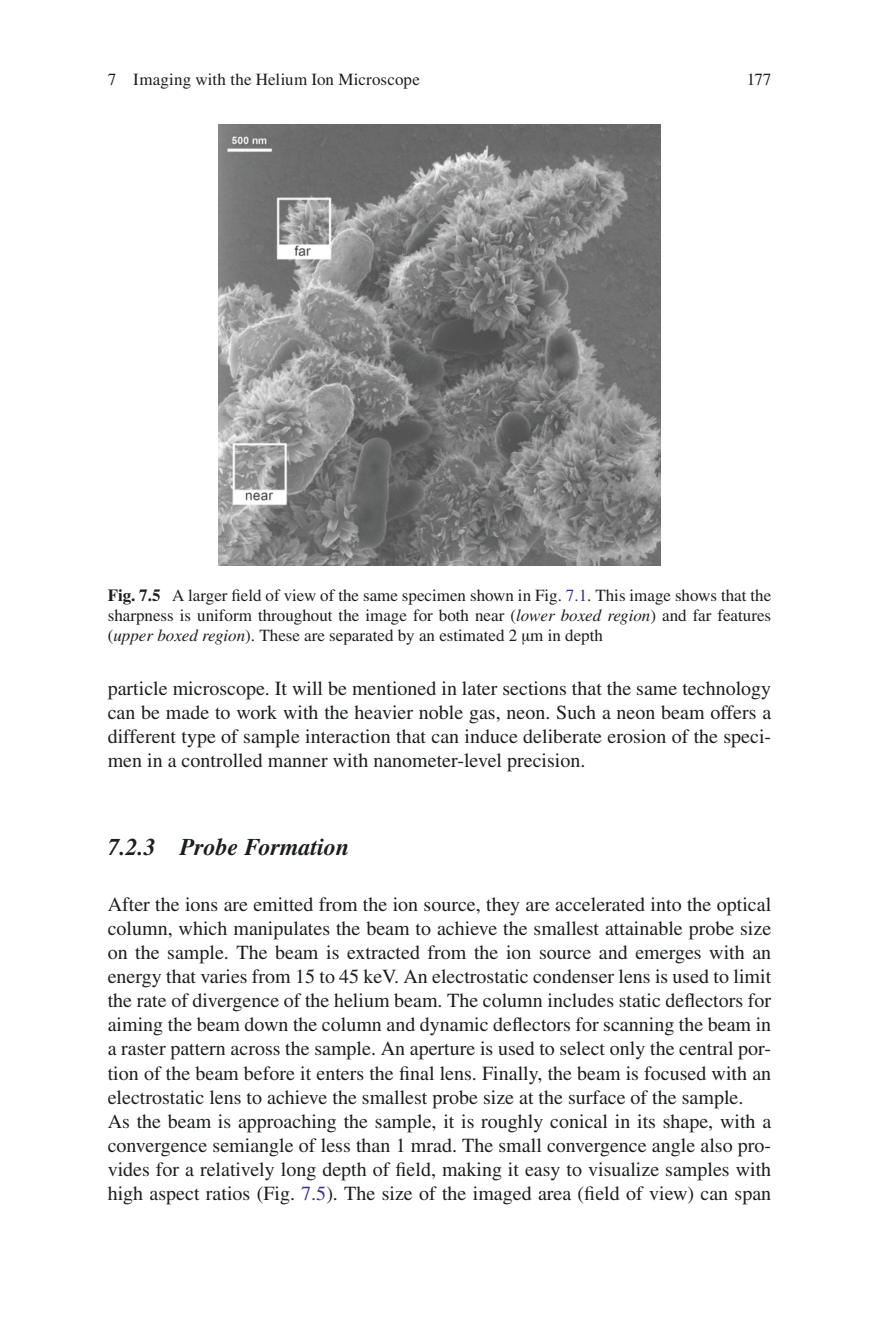
<style>
.page{position:relative;width:879px;height:1333px;background:#fff}
.page>*{position:absolute;margin:0;border:0;box-sizing:border-box;transform-origin:0 0}
.t1{font:italic 700 24px "Times";color:#1d1e1f}
.t2{font:20px/24px "Times";color:#1d1e1f;text-align:justify}
.t3{font:17px/20px "Times";color:#1d1e1f;text-align:justify}
.s1{font-weight:700}
.s2{color:#3b2f92}
.s3{font-style:italic}
</style>
<div class="page">
<img style="left:218px;top:124px;width:442px;height:442px">
<p class="t3" style="left:108px;top:71px;width:314px">7 Imaging with the Helium Ion Microscope</p>
<p class="t3" style="left:747px;top:71px;width:26px">177</p>
<p class="t3" style="left:108px;top:587px;width:665px"><span class="s1">Fig. 7.5</span> A larger field of view of the same specimen shown in Fig. <span class="s2">7.1</span> . This image shows that the sharpness is uniform throughout the image for both near ( <span class="s3">lower boxed region</span> ) and far features ( <span class="s3">upper boxed region</span> ). These are separated by an estimated 2 µm in depth</p>
<p class="t2" style="left:108px;top:678px;width:665px">particle microscope. It will be mentioned in later sections that the same technology can be made to work with the heavier noble gas, neon. Such a neon beam offers a different type of sample interaction that can induce deliberate erosion of the speci&shy;men in a controlled manner with nanometer-level precision.</p>
<p class="t1" style="left:108px;top:838px;width:243px">7.2.3 Probe Formation</p>
<p class="t2" style="left:108px;top:894px;width:665px;text-align:left">After the ions are emitted from the ion source, they are accelerated into the optical column, which manipulates the beam to achieve the smallest attainable probe size on the sample. The beam is extracted from the ion source and emerges with an energy that varies from 15 to 45 keV. An electrostatic condenser lens is used to limit the rate of divergence of the helium beam. The column includes static deflectors for aiming the beam down the column and dynamic deflectors for scanning the beam in a raster pattern across the sample. An aperture is used to select only the central por&shy;tion of the beam before it enters the final lens. Finally, the beam is focused with an electrostatic lens to achieve the smallest probe size at the surface of the sample.<br>As the beam is approaching the sample, it is roughly conical in its shape, with a convergence semiangle of less than 1 mrad. The small convergence angle also pro&shy;vides for a relatively long depth of field, making it easy to visualize samples with high aspect ratios (Fig. <span class="s2">7.5</span> ). The size of the imaged area (field of view) can span</p>
</div>
